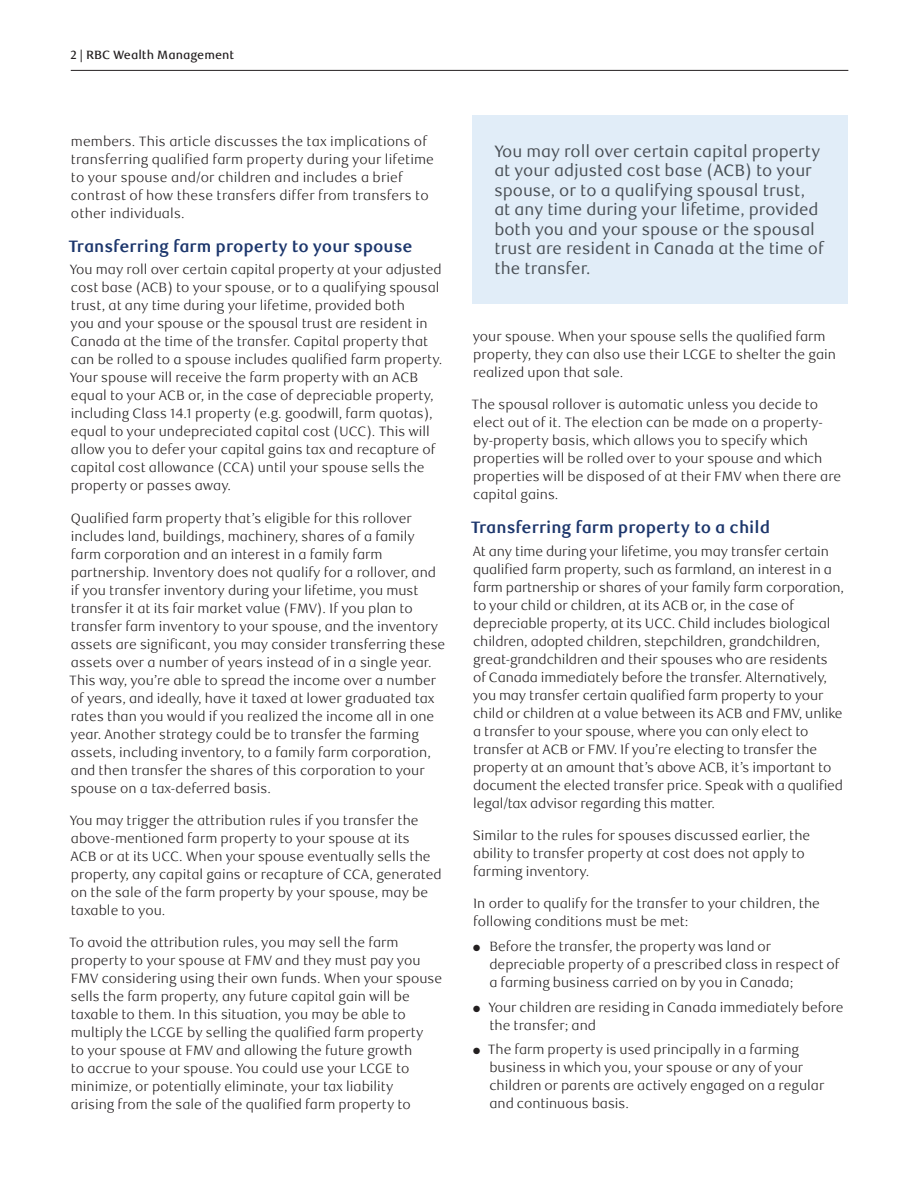
<style>
.page{position:relative;width:918px;height:1188px;background:#fff}
.page>*{position:absolute;margin:0;border:0;box-sizing:border-box;transform-origin:0 0}
.t1{font:16.5px/19.5px "RBC Text";color:#484e54}
._4-Text_Headline{font:700 16.5px "RBC Text";color:#1c366c}
._5-Body_Copy{font:300 13.5px/18px "RBC Text";color:#231f20}
.t2{font:500 12px "RBC Text";color:#231f20}
</style>
<div class="page">
<hr style="left:71px;top:70px;width:777px;height:1px;background:#231f20">
<div style="left:473px;top:115px;width:375px;height:188px;background:#e1edf8"></div>
<p class="t2" style="left:70px;top:47px;width:165px">2 | RBC Wealth Management</p>
<p class="_5-Body_Copy" style="left:71px;top:133px;width:365px">members. This article discusses the tax implications of transferring qualified farm property during your lifetime to your spouse and/or children and includes a brief contrast of how these transfers differ from transfers to other individuals.</p>
<h2 class="_4-Text_Headline" style="left:69px;top:237px;width:346px">Transferring farm property to your spouse</h2>
<p class="_5-Body_Copy" style="left:70px;top:261px;width:374px">You may roll over certain capital property at your adjusted cost base (ACB) to your spouse, or to a qualifying spousal trust, at any time during your lifetime, provided both<br>you and your spouse or the spousal trust are resident in Canada at the time of the transfer. Capital property that can be rolled to a spouse includes qualified farm property.<br>Your spouse will receive the farm property with an ACB equal to your ACB or, in the case of depreciable property, including Class 14.1 property (e.g. goodwill, farm quotas), equal to your undepreciated capital cost (UCC). This will allow you to defer your capital gains tax and recapture of capital cost allowance (CCA) until your spouse sells the property or passes away.</p>
<p class="_5-Body_Copy" style="left:69px;top:509px;width:378px">Qualified farm property that’s eligible for this rollover includes land, buildings, machinery, shares of a family farm corporation and an interest in a family farm partnership. Inventory does not qualify for a rollover, and if you transfer inventory during your lifetime, you must transfer it at its fair market value (FMV). If you plan to transfer farm inventory to your spouse, and the inventory assets are significant, you may consider transferring these assets over a number of years instead of in a single year.<br>This way, you’re able to spread the income over a number of years, and ideally, have it taxed at lower graduated tax rates than you would if you realized the income all in one year. Another strategy could be to transfer the farming assets, including inventory, to a family farm corporation, and then transfer the shares of this corporation to your spouse on a tax-deferred basis.</p>
<p class="_5-Body_Copy" style="left:70px;top:811px;width:373px">You may trigger the attribution rules if you transfer the above-mentioned farm property to your spouse at its<br>ACB or at its UCC. When your spouse eventually sells the property, any capital gains or recapture of CCA, generated on the sale of the farm property by your spouse, may be taxable to you.</p>
<p class="_5-Body_Copy" style="left:69px;top:934px;width:374px">To avoid the attribution rules, you may sell the farm property to your spouse at FMV and they must pay you FMV considering using their own funds. When your spouse sells the farm property, any future capital gain will be taxable to them. In this situation, you may be able to multiply the LCGE by selling the qualified farm property<br>to your spouse at FMV and allowing the future growth<br>to accrue to your spouse. You could use your LCGE to minimize, or potentially eliminate, your tax liability<br>arising from the sale of the qualified farm property to</p>
<p class="t1" style="left:494px;top:142px;width:331px">You may roll over certain capital property at your adjusted cost base (ACB) to your spouse, or to a qualifying spousal trust, at any time during your lifetime, provided both you and your spouse or the spousal trust are resident in Canada at the time of the transfer.</p>
<p class="_5-Body_Copy" style="left:473px;top:328px;width:365px">your spouse. When your spouse sells the qualified farm property, they can also use their LCGE to shelter the gain realized upon that sale.</p>
<p class="_5-Body_Copy" style="left:472px;top:396px;width:371px">The spousal rollover is automatic unless you decide to elect out of it. The election can be made on a property&shy;by-property basis, which allows you to specify which properties will be rolled over to your spouse and which properties will be disposed of at their FMV when there are capital gains.</p>
<h2 class="_4-Text_Headline" style="left:471px;top:518px;width:301px">Transferring farm property to a child</h2>
<p class="_5-Body_Copy" style="left:473px;top:542px;width:373px">At any time during your lifetime, you may transfer certain qualified farm property, such as farmland, an interest in a farm partnership or shares of your family farm corporation, to your child or children, at its ACB or, in the case of depreciable property, at its UCC. Child includes biological children, adopted children, stepchildren, grandchildren, great-grandchildren and their spouses who are residents<br>of Canada immediately before the transfer. Alternatively, you may transfer certain qualified farm property to your child or children at a value between its ACB and FMV, unlike a transfer to your spouse, where you can only elect to transfer at ACB or FMV. If you’re electing to transfer the property at an amount that’s above ACB, it’s important to document the elected transfer price. Speak with a qualified legal/tax advisor regarding this matter.</p>
<p class="_5-Body_Copy" style="left:473px;top:827px;width:339px">Similar to the rules for spouses discussed earlier, the ability to transfer property at cost does not apply to farming inventory.</p>
<p class="_5-Body_Copy" style="left:473px;top:895px;width:348px">In order to qualify for the transfer to your children, the following conditions must be met:</p>
<p class="_5-Body_Copy" style="left:489px;top:938px;width:352px;text-indent:-16px">● Before the transfer, the property was land or depreciable property of a prescribed class in respect of a farming business carried on by you in Canada;</p>
<p class="_5-Body_Copy" style="left:489px;top:998px;width:356px;text-indent:-16px">● Your children are residing in Canada immediately before the transfer; and</p>
<p class="_5-Body_Copy" style="left:489px;top:1041px;width:336px;text-indent:-16px">● The farm property is used principally in a farming business in which you, your spouse or any of your children or parents are actively engaged on a regular and continuous basis.</p>
</div>
